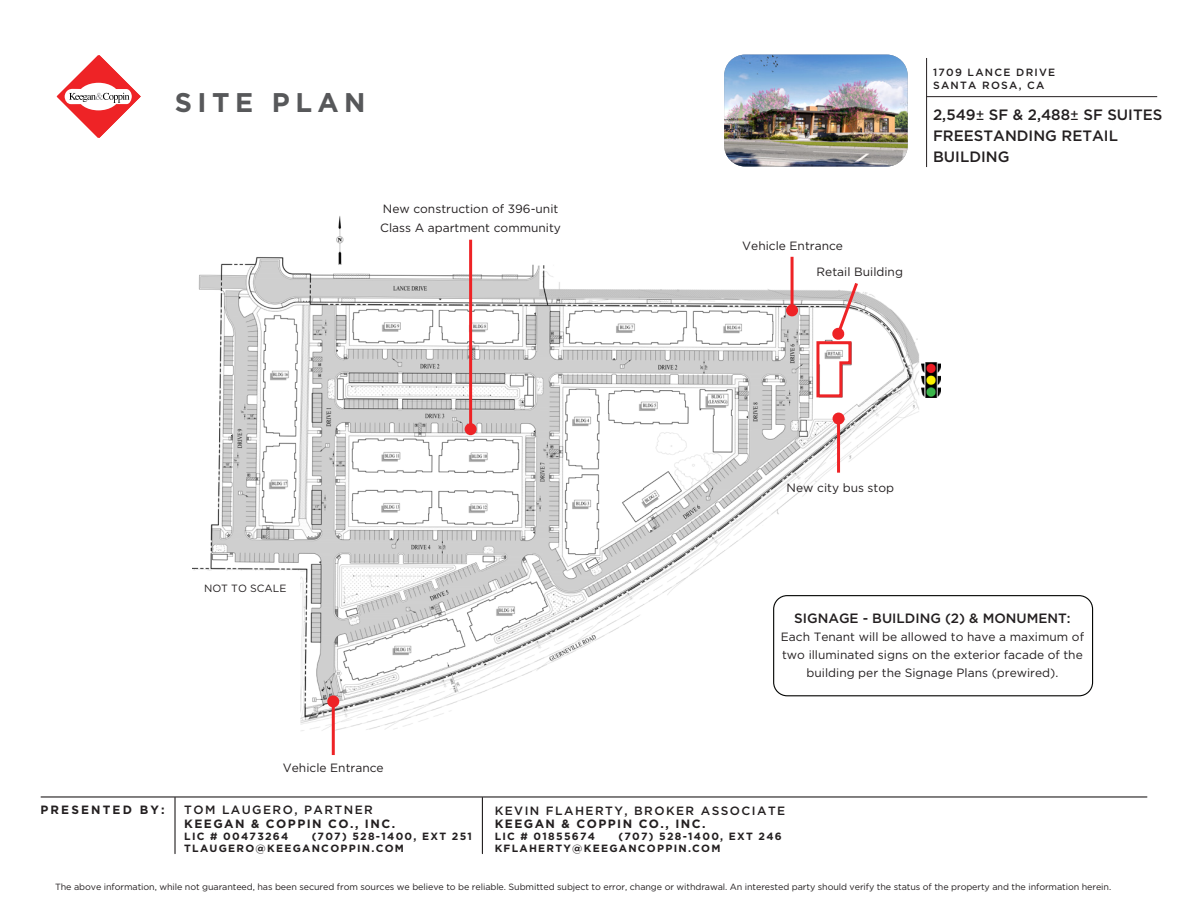
<style>
.page{position:relative;width:1188px;height:918px;background:#fff}
.page>*{position:absolute;margin:0;border:0;box-sizing:border-box;transform-origin:0 0}
.page_title{font:700 27px "Gotham";letter-spacing:.2em;color:#57585a}
.t1{font:500 15px/21px "Gotham";color:#231f20}
.t2{font:500 13.5px "Gotham";color:#231f20}
.t3{font:12px/18px "Gotham";color:#231f20}
.t4{font:500 12px "Gotham";letter-spacing:.12em;color:#231f20}
.t5{font:700 12px "Gotham";letter-spacing:.12em;color:#231f20}
.t6{font:700 12px "Gotham";letter-spacing:.18em;color:#231f20}
.t7{font:700 10.5px/12px "Gotham";letter-spacing:.12em;color:#231f20}
.t8{font:500 10.5px/12.6px "Gotham";letter-spacing:.12em;color:#231f20}
.t9{font:10.5px "Gotham";color:#231f20}
.t10{font:9px "Gotham";letter-spacing:-.01em;color:#231f20}
.s1{font-family:"Montserrat"}
</style>
<div class="page">
<hr style="left:927px;top:96px;width:230px;height:1px;background:#231f20">
<hr style="left:926px;top:58px;width:1px;height:109px;background:#231f20">
<img style="left:724px;top:55px;width:184px;height:112px">
<svg style="left:57px;top:55px;width:84px;height:83px"></svg>
<hr style="left:41px;top:796px;width:1106px;height:2px;background:#231f20">
<hr style="left:174px;top:798px;width:2px;height:56px;background:#231f20">
<hr style="left:482px;top:798px;width:1px;height:56px;background:#231f20">
<img style="left:192px;top:216px;width:739px;height:523px">
<hr style="left:791px;top:257px;width:3px;height:53px;background:#ee2326">
<div style="left:786px;top:304px;width:12px;height:12px;background:#ee2326;border-radius:50%"></div>
<svg style="left:815px;top:280px;width:45px;height:119px"></svg>
<hr style="left:469px;top:240px;width:3px;height:189px;background:#ee2326">
<div style="left:465px;top:423px;width:12px;height:12px;background:#ee2326;border-radius:50%"></div>
<hr style="left:332px;top:701px;width:3px;height:54px;background:#ee2326">
<div style="left:327px;top:695px;width:12px;height:12px;background:#ee2326;border-radius:50%"></div>
<hr style="left:837px;top:419px;width:3px;height:54px;background:#ee2326">
<div style="left:833px;top:413px;width:12px;height:12px;background:#ee2326;border-radius:50%"></div>
<img style="left:921px;top:362px;width:20px;height:35px">
<div style="left:773px;top:595px;width:320px;height:101px;border:1px solid #040503;border-radius:13px"></div>
<p class="page_title" style="left:175px;top:86px;width:192px">SITE PLAN</p>
<p class="t3" style="left:380px;top:199px;width:182px;line-height:19.5px">New construction of 396-unit<br>Class A apartment community</p>
<p class="t9" style="left:204px;top:582px;width:84px">NOT TO SCALE</p>
<p class="t3" style="left:283px;top:759px;width:102px">Vehicle Entrance</p>
<p class="t8" style="left:933px;top:66px;width:124px">1709 LANCE DRIVE<br>SANTA ROSA, CA</p>
<p class="t1" style="left:933px;top:104px;width:231px">2,549<span class="s1">±</span> SF &amp; 2,488<span class="s1">±</span> SF SUITES<br>FREESTANDING RETAIL<br>BUILDING</p>
<p class="t3" style="left:742px;top:237px;width:102px">Vehicle Entrance</p>
<p class="t3" style="left:817px;top:262px;width:88px">Retail Building</p>
<p class="t3" style="left:787px;top:479px;width:109px">New city bus stop</p>
<p class="t2" style="left:794px;top:610px;width:278px">SIGNAGE - BUILDING (2) &amp; MONUMENT:</p>
<p class="t3" style="left:781px;top:627px;width:305px;text-align:center">Each Tenant will be allowed to have a maximum of two illuminated signs on the exterior facade of the building per the Signage Plans (prewired).</p>
<p class="t6" style="left:40px;top:803px;width:126px">PRESENTED BY:</p>
<p class="t4" style="left:184px;top:803px;width:190px">TOM LAUGERO, PARTNER</p>
<p class="t5" style="left:184px;top:816px;width:212px">KEEGAN &amp; COPPIN CO., INC.</p>
<p class="t7" style="left:184px;top:830px;width:106px">LIC # 00473264</p>
<p class="t7" style="left:184px;top:830px;width:289px;text-indent:127px">(707) 528-1400, EXT 251<br>TLAUGERO@KEEGANCOPPIN.COM</p>
<p class="t4" style="left:495px;top:804px;width:292px">KEVIN FLAHERTY, BROKER ASSOCIATE</p>
<p class="t5" style="left:495px;top:817px;width:212px">KEEGAN &amp; COPPIN CO., INC.</p>
<p class="t7" style="left:495px;top:830px;width:102px">LIC # 01855674</p>
<p class="t7" style="left:495px;top:830px;width:289px;text-indent:124px">(707) 528-1400, EXT 246<br>KFLAHERTY@KEEGANCOPPIN.COM</p>
<p class="t10" style="left:55px;top:882px;width:1058px">The above information, while not guaranteed, has been secured from sources we believe to be reliable. Submitted subject to error, change or withdrawal. An interested party should verify the status of the property and the information herein.</p>
</div>
